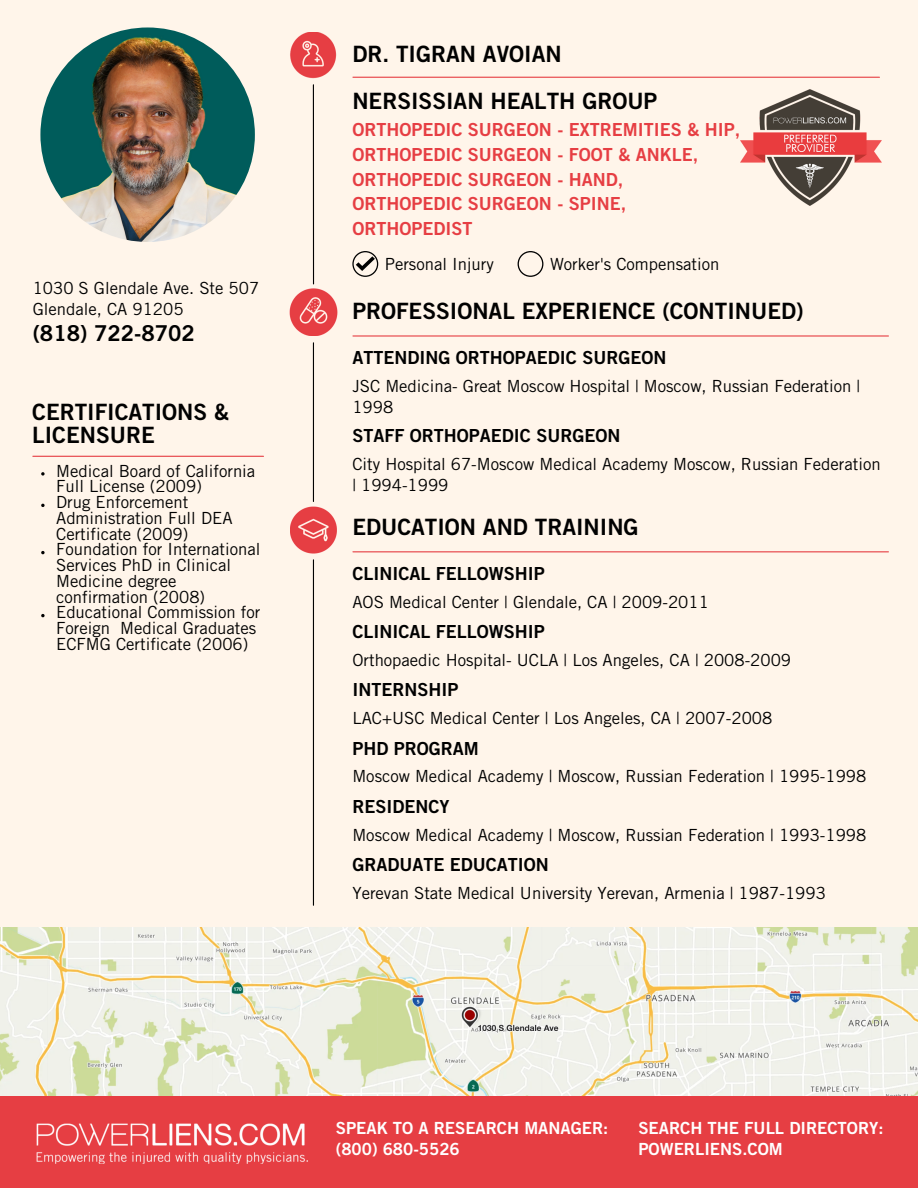
<style>
.page{position:relative;width:918px;height:1188px;background:#fff5ea}
.page>*{position:absolute;margin:0;border:0;box-sizing:border-box;transform-origin:0 0}
.t1{font:22.5px/22.5px "Trade Gothic LT Std Bd 2";color:#010101}
.t2{font:21.9px "Trade Gothic LT Std Bd 2";color:#010101}
.t3{font:18px "Trade Gothic LT Std Bd 2";color:#010101}
.t4{font:18px/24.8px "Trade Gothic LT Std Bd 2";color:#e63e43}
.t5{font:16.8px/15.8px "Trade Gothic LT Std";color:#010101}
.t6{font:16.8px/21.3px "Trade Gothic LT Std Bd 2";color:#fff}
</style>
<div class="page">
<img style="left:0;top:927px;width:918px;height:169px">
<div style="left:0;top:1096px;width:918px;height:92px;background:#e63e43"></div>
<img style="left:36px;top:1123px;width:272px;height:41px">
<img style="left:741px;top:90px;width:140px;height:115px">
<img style="left:290px;top:32px;width:47px;height:47px">
<hr style="left:313px;top:85px;width:1px;height:199px;background:#010101">
<hr style="left:353px;top:77px;width:526px;height:1px;background:#e63e43">
<svg style="left:518px;top:251px;width:25px;height:26px"></svg>
<svg style="left:352px;top:251px;width:26px;height:26px"></svg>
<img style="left:40px;top:27px;width:215px;height:215px;border-radius:50%">
<hr style="left:353px;top:335px;width:535px;height:2px;background:#e63e43">
<img style="left:290px;top:289px;width:47px;height:47px">
<hr style="left:313px;top:343px;width:1px;height:158px;background:#010101">
<hr style="left:353px;top:551px;width:535px;height:1px;background:#e63e43">
<img style="left:290px;top:507px;width:46px;height:47px">
<hr style="left:313px;top:560px;width:1px;height:345px;background:#010101">
<hr style="left:33px;top:456px;width:230px;height:1px;background:#e63e43">
<svg style="left:41px;top:472px;width:4px;height:4px"></svg>
<svg style="left:41px;top:504px;width:4px;height:3px"></svg>
<svg style="left:41px;top:551px;width:4px;height:3px"></svg>
<svg style="left:41px;top:614px;width:4px;height:3px"></svg>
<p class="t5" style="left:33px;top:279px;width:228px;line-height:21.3px">1030 S Glendale Ave. Ste 507<br>Glendale, CA 91205</p>
<p class="t2" style="left:33px;top:325px;width:164px">(818) 722-8702</p>
<p class="t1" style="left:32px;top:404px;width:198px">CERTIFICATIONS &amp;<br>LICENSURE</p>
<p class="t5" style="left:56px;top:465px;width:201px">Medical Board of California<br>Full License (2009)</p>
<p class="t5" style="left:56px;top:497px;width:178px">Drug Enforcement<br>Administration Full DEA<br>Certificate (2009)</p>
<p class="t5" style="left:56px;top:544px;width:206px">Foundation for International<br>Services PhD in Clinical<br>Medicine degree confirmation (2008)</p>
<p class="t5" style="left:56px;top:607px;width:206px">Educational Commission for<br>Foreign Medical Graduates<br>ECFMG Certificate (2006)</p>
<p class="t1" style="left:352px;top:45px;width:211px">DR. TIGRAN AVOIAN</p>
<p class="t1" style="left:352px;top:93px;width:306px">NERSISSIAN HEALTH GROUP</p>
<p class="t4" style="left:352px;top:120px;width:389px">ORTHOPEDIC SURGEON - EXTREMITIES &amp; HIP,</p>
<p class="t4" style="left:352px;top:145px;width:347px">ORTHOPEDIC SURGEON - FOOT &amp; ANKLE,</p>
<p class="t4" style="left:352px;top:169px;width:272px">ORTHOPEDIC SURGEON - HAND,</p>
<p class="t4" style="left:352px;top:194px;width:275px">ORTHOPEDIC SURGEON - SPINE,<br>ORTHOPEDIST</p>
<p class="t5" style="left:385px;top:258px;width:111px">Personal Injury</p>
<p class="t5" style="left:550px;top:258px;width:171px">Worker's Compensation</p>
<p class="t1" style="left:352px;top:303px;width:453px">PROFESSIONAL EXPERIENCE (CONTINUED)</p>
<p class="t3" style="left:352px;top:351px;width:316px">ATTENDING ORTHOPAEDIC SURGEON</p>
<p class="t5" style="left:352px;top:377px;width:509px;line-height:21.3px">JSC Medicina- Great Moscow Hospital | Moscow, Russian Federation |<br>1998</p>
<p class="t3" style="left:352px;top:429px;width:270px">STAFF ORTHOPAEDIC SURGEON</p>
<p class="t5" style="left:352px;top:456px;width:530px;line-height:21.3px">City Hospital 67-Moscow Medical Academy Moscow, Russian Federation | 1994-1999</p>
<p class="t1" style="left:352px;top:519px;width:288px">EDUCATION AND TRAINING</p>
<p class="t3" style="left:352px;top:567px;width:194px">CLINICAL FELLOWSHIP</p>
<p class="t5" style="left:352px;top:596px;width:358px">AOS Medical Center | Glendale, CA | 2009-2011</p>
<p class="t3" style="left:352px;top:625px;width:194px">CLINICAL FELLOWSHIP</p>
<p class="t5" style="left:352px;top:654px;width:440px">Orthopaedic Hospital- UCLA | Los Angeles, CA | 2008-2009</p>
<p class="t3" style="left:352px;top:683px;width:107px">INTERNSHIP</p>
<p class="t5" style="left:352px;top:713px;width:421px">LAC+USC Medical Center | Los Angeles, CA | 2007-2008</p>
<p class="t3" style="left:352px;top:742px;width:128px">PHD PROGRAM</p>
<p class="t5" style="left:352px;top:771px;width:515px">Moscow Medical Academy | Moscow, Russian Federation | 1995-1998</p>
<p class="t3" style="left:352px;top:800px;width:99px">RESIDENCY</p>
<p class="t5" style="left:352px;top:829px;width:515px">Moscow Medical Academy | Moscow, Russian Federation | 1993-1998</p>
<p class="t3" style="left:352px;top:858px;width:198px">GRADUATE EDUCATION</p>
<p class="t5" style="left:352px;top:887px;width:475px">Yerevan State Medical University Yerevan, Armenia | 1987-1993</p>
<p class="t6" style="left:336px;top:1120px;width:274px">SPEAK TO A RESEARCH MANAGER:</p>
<p class="t6" style="left:336px;top:1141px;width:125px">(800) 680-5526</p>
<p class="t6" style="left:638px;top:1120px;width:247px">SEARCH THE FULL DIRECTORY:<br>POWERLIENS.COM</p>
</div>
